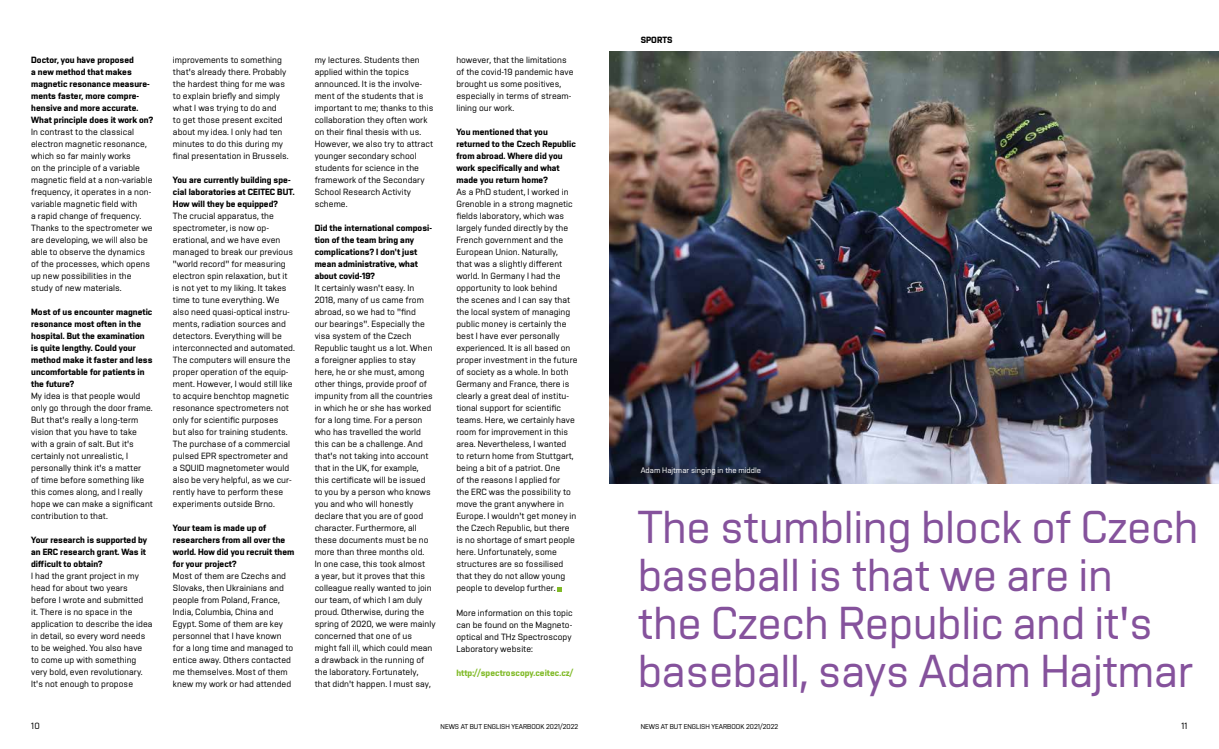
<style>
.page{position:relative;width:1219px;height:749px;background:#fff}
.page>*{position:absolute;margin:0;border:0;box-sizing:border-box;transform-origin:0 0}
.t1{font:46px/48px "Vafle Light VUT";letter-spacing:-.01em;color:#85529c}
.t2{font:9px/12px "Vafle Light VUT";letter-spacing:.005em;color:#000}
.t3{font:700 9px/12px "Vafle VUT";letter-spacing:.005em;color:#000}
.t4{font:700 9px "Vafle VUT";letter-spacing:.005em;color:#80ba27}
.t5{font:8px "Vafle Light VUT";color:#fff}
.t6{font:7px "Vafle Light VUT";color:#000}
</style>
<div class="page">
<svg style="left:558px;top:587px;width:4px;height:4px"></svg>
<img style="left:609px;top:51px;width:610px;height:432px">
<p class="t3" style="left:31px;top:54px;width:123px">Doctor, you have proposed<br>a new method that makes magnetic resonance measure&shy;ments faster, more compre&shy;hensive and more accurate.<br>What principle does it work on?</p>
<p class="t2" style="left:31px;top:126px;width:123px">In contrast to the classical electron magnetic resonance, which so far mainly works<br>on the principle of a variable magnetic field at a non-variable frequency, it operates in a non&shy;variable magnetic field with<br>a rapid change of frequency.<br>Thanks to the spectrometer we are developing, we will also be able to observe the dynamics of the processes, which opens up new possibilities in the study of new materials.</p>
<p class="t3" style="left:31px;top:306px;width:123px">Most of us encounter magnetic resonance most often in the hospital. But the examination is quite lengthy. Could your method make it faster and less uncomfortable for patients in the future?</p>
<p class="t2" style="left:31px;top:390px;width:123px">My idea is that people would only go through the door frame.<br>But that's really a long-term vision that you have to take with a grain of salt. But it's certainly not unrealistic, I personally think it's a matter<br>of time before something like this comes along, and I really hope we can make a significant contribution to that.</p>
<p class="t3" style="left:31px;top:534px;width:117px;text-align:justify">Your research is supported by an ERC research grant. Was it difficult to obtain?</p>
<p class="t2" style="left:31px;top:570px;width:123px">I had the grant project in my head for about two years before I wrote and submitted<br>it. There is no space in the application to describe the idea in detail, so every word needs to be weighed. You also have<br>to come up with something very bold, even revolutionary.<br>It's not enough to propose</p>
<p class="t2" style="left:173px;top:54px;width:117px">improvements to something that's already there. Probably the hardest thing for me was to explain briefly and simply what I was trying to do and<br>to get those present excited about my idea. I only had ten minutes to do this during my final presentation in Brussels.</p>
<p class="t3" style="left:173px;top:174px;width:123px">You are currently building spe&shy;cial laboratories at CEITEC BUT.<br>How will they be equipped?</p>
<p class="t2" style="left:173px;top:210px;width:123px">The crucial apparatus, the spectrometer, is now op&shy;erational, and we have even managed to break our previous "world record" for measuring electron spin relaxation, but it is not yet to my liking. It takes time to tune everything. We also need quasi-optical instru&shy;ments, radiation sources and detectors. Everything will be interconnected and automated.<br>The computers will ensure the proper operation of the equip&shy;ment. However, I would still like to acquire benchtop magnetic resonance spectrometers not only for scientific purposes<br>but also for training students.<br>The purchase of a commercial pulsed EPR spectrometer and a SQUID magnetometer would also be very helpful, as we cur&shy;rently have to perform these experiments outside Brno.</p>
<p class="t3" style="left:173px;top:521px;width:123px">Your team is made up of researchers from all over the world. How did you recruit them for your project?</p>
<p class="t2" style="left:173px;top:570px;width:122px">Most of them are Czechs and<br>Slovaks, then Ukrainians and people from Poland, France,<br>India, Columbia, China and<br>Egypt. Some of them are key personnel that I have known for a long time and managed to entice away. Others contacted me themselves. Most of them knew my work or had attended</p>
<p class="t2" style="left:315px;top:53px;width:120px">my lectures. Students then applied within the topics announced. It is the involve&shy;ment of the students that is important to me; thanks to this collaboration they often work on their final thesis with us.<br>However, we also try to attract younger secondary school students for science in the framework of the Secondary<br>School Research Activity scheme.</p>
<p class="t3" style="left:315px;top:221px;width:119px">Did the international composi&shy;tion of the team bring any complications? I don't just mean administrative, what about covid-19?</p>
<p class="t2" style="left:315px;top:281px;width:122px">It certainly wasn't easy. In<br>2018, many of us came from abroad, so we had to "find<br>our bearings". Especially the visa system of the Czech<br>Republic taught us a lot. When a foreigner applies to stay here, he or she must, among other things, provide proof of impunity from all the countries in which he or she has worked for a long time. For a person who has travelled the world this can be a challenge. And that's not taking into account that in the UK, for example, this certificate will be issued to you by a person who knows you and who will honestly declare that you are of good character. Furthermore, all these documents must be no more than three months old.<br>In one case, this took almost<br>a year, but it proves that this colleague really wanted to join our team, of which I am duly proud. Otherwise, during the spring of 2020, we were mainly concerned that one of us might fall ill, which could mean a drawback in the running of the laboratory. Fortunately, that didn't happen. I must say,</p>
<p class="t2" style="left:456px;top:53px;width:119px">however, that the limitations of the covid-19 pandemic have brought us some positives, especially in terms of stream&shy;lining our work.</p>
<p class="t3" style="left:456px;top:125px;width:121px">You mentioned that you returned to the Czech Republic from abroad. Where did you work specifically and what made you return home?</p>
<p class="t2" style="left:456px;top:185px;width:123px">As a PhD student, I worked in<br>Grenoble in a strong magnetic fields laboratory, which was largely funded directly by the<br>French government and the<br>European Union. Naturally,<br>that was a slightly different world. In Germany I had the opportunity to look behind<br>the scenes and I can say that the local system of managing public money is certainly the best I have ever personally experienced. It is all based on proper investment in the future of society as a whole. In both<br>Germany and France, there is clearly a great deal of institu&shy;tional support for scientific teams. Here, we certainly have room for improvement in this area. Nevertheless, I wanted<br>to return home from Stuttgart, being a bit of a patriot. One<br>of the reasons I applied for<br>the ERC was the possibility to move the grant anywhere in<br>Europe. I wouldn't get money in the Czech Republic, but there is no shortage of smart people here. Unfortunately, some structures are so fossilised that they do not allow young people to develop further.</p>
<p class="t2" style="left:456px;top:606px;width:118px;text-align:justify">More information on this topic can be found on the Magneto&shy;optical and THz Spectroscopy Laboratory website:</p>
<p class="t4" style="left:456px;top:667px;width:118px">http://spectroscopy.ceitec.cz/</p>
<p class="t3" style="left:641px;top:34px;width:33px">SPORTS</p>
<p class="t5" style="left:641px;top:465px;width:122px">Adam Hajtmar singing in the middle</p>
<h1 class="t1" style="left:638px;top:502px;width:562px">The stumbling block of Czech baseball is that we are in<br>the Czech Republic and it's baseball, says Adam Hajtmar</h1>
<p class="t2" style="left:31px;top:719px;width:10px">10</p>
<p class="t6" style="left:441px;top:722px;width:139px">NEWS AT BUT ENGLISH YEARBOOK 2021/2022</p>
<p class="t6" style="left:641px;top:722px;width:139px">NEWS AT BUT ENGLISH YEARBOOK 2021/2022</p>
<p class="t2" style="left:1181px;top:719px;width:8px">11</p>
</div>
